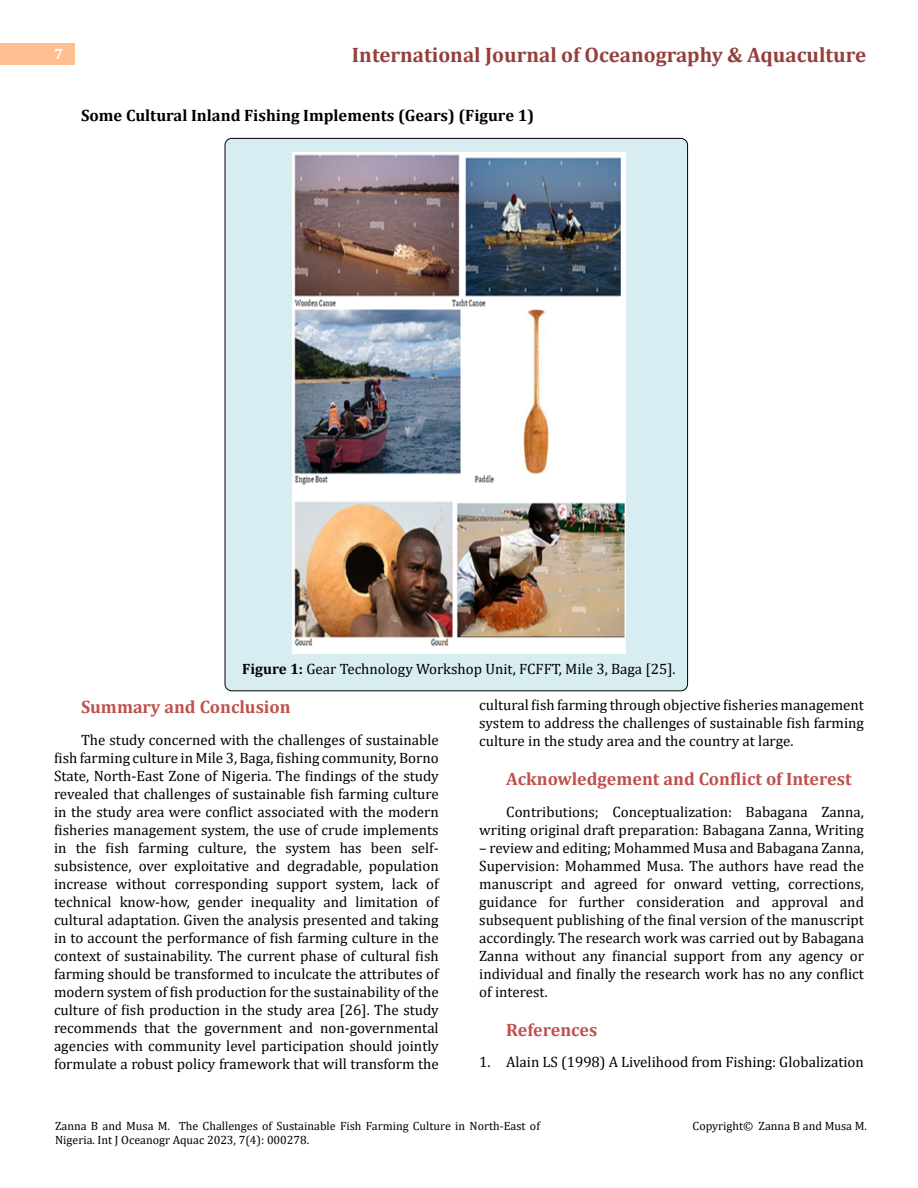
<style>
.page{position:relative;width:918px;height:1188px;background:#fff}
.page>*{position:absolute;margin:0;border:0;box-sizing:border-box;transform-origin:0 0}
.t1{font:700 21px "Cambria";color:#953f3c}
.t2{font:700 18px "Cambria";color:#c0504d}
.t3{font:700 16.5px "Cambria";color:#000}
.t4{font:15px/18px "Cambria";color:#000;text-align:justify}
.t5{font:700 15px "Cambria";color:#fff}
.t6{font:12px/14.4px "Cambria";color:#000}
.s1{font-weight:700}
</style>
<div class="page">
<div style="left:0;top:43px;width:75px;height:21px;background:#ffbf91"></div>
<div style="left:225px;top:138px;width:463px;height:553px;background:#d8edf2;border-radius:7px"></div>
<img style="left:293px;top:153px;width:333px;height:501px">
<p class="t5" style="left:54px;top:44px;width:10px">7</p>
<h1 class="t1" style="left:352px;top:40px;width:516px">International Journal of Oceanography &amp; Aquaculture</h1>
<p class="t3" style="left:81px;top:104px;width:455px">Some Cultural Inland Fishing Implements (Gears) (Figure 1)</p>
<p class="t4" style="left:242px;top:660px;width:435px"><span class="s1">Figure 1:</span> Gear Technology Workshop Unit, FCFFT, Mile 3, Baga [25].</p>
<p class="t2" style="left:81px;top:694px;width:211px">Summary and Conclusion</p>
<p class="t4" style="left:54px;top:731px;width:386px;text-indent:27px">The study concerned with the challenges of sustainable fish farming culture in Mile 3, Baga, fishing community, Borno State, North-East Zone of Nigeria. The findings of the study revealed that challenges of sustainable fish farming culture in the study area were conflict associated with the modern fisheries management system, the use of crude implements in the fish farming culture, the system has been self&shy;subsistence, over exploitative and degradable, population increase without corresponding support system, lack of technical know-how, gender inequality and limitation of cultural adaptation. Given the analysis presented and taking in to account the performance of fish farming culture in the context of sustainability. The current phase of cultural fish farming should be transformed to inculcate the attributes of modern system of fish production for the sustainability of the culture of fish production in the study area [26]. The study recommends that the government and non-governmental agencies with community level participation should jointly formulate a robust policy framework that will transform the</p>
<p class="t4" style="left:479px;top:696px;width:386px">cultural fish farming through objective fisheries management system to address the challenges of sustainable fish farming culture in the study area and the country at large.</p>
<p class="t2" style="left:506px;top:766px;width:347px">Acknowledgement and Conflict of Interest</p>
<p class="t4" style="left:479px;top:803px;width:386px;text-align:right">Contributions; Conceptualization: Babagana Zanna, writing original draft preparation: Babagana Zanna, Writing</p>
<p class="t4" style="left:479px;top:839px;width:386px">– review and editing; Mohammed Musa and Babagana Zanna, Supervision: Mohammed Musa. The authors have read the manuscript and agreed for onward vetting, corrections, guidance for further consideration and approval and subsequent publishing of the final version of the manuscript accordingly. The research work was carried out by Babagana Zanna without any financial support from any agency or individual and finally the research work has no any conflict of interest.</p>
<p class="t2" style="left:506px;top:1017px;width:93px">References</p>
<p class="t4" style="left:479px;top:1053px;width:386px">1. Alain LS (1998) A Livelihood from Fishing: Globalization</p>
<p class="t6" style="left:55px;top:1118px;width:486px">Zanna B and Musa M. The Challenges of Sustainable Fish Farming Culture in North-East of<br>Nigeria. Int J Oceanogr Aquac 2023, 7(4): 000278.</p>
<p class="t6" style="left:693px;top:1118px;width:176px">Copyright© Zanna B and Musa M.</p>
</div>
